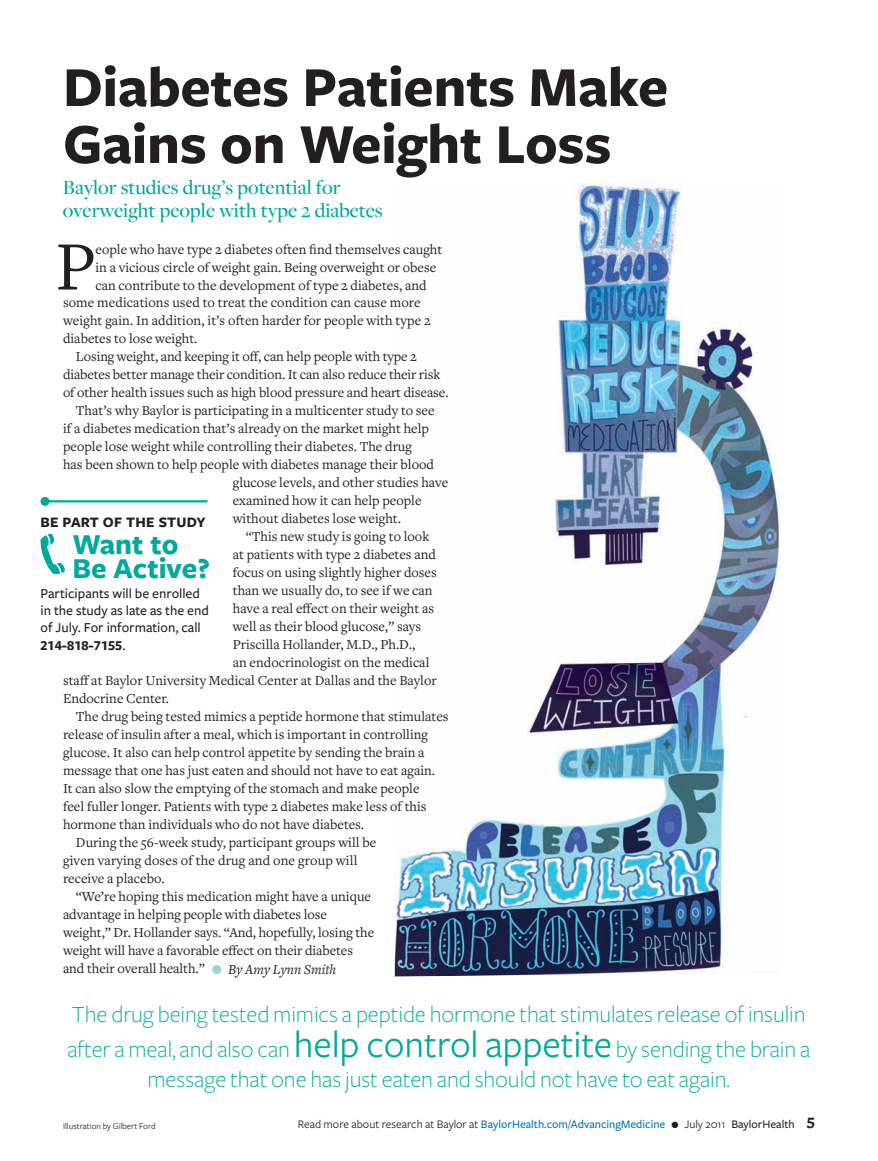
<style>
.page{position:relative;width:878px;height:1161px;background:#fff}
.page>*{position:absolute;margin:0;border:0;box-sizing:border-box;transform-origin:0 0}
.t1{font:71.85px "Freight Text";color:#231f20}
.t2{font:700 58.5px/57px "Freight Sans";letter-spacing:-.005em;color:#231f20}
.t3{font:700 30px/24px "Freight Sans";color:#00a99d}
.t4{font:300 24px/34.5px "Freight Sans";letter-spacing:-.005em;color:#00a99d}
.t5{font:500 21px/22.5px "Freight Display";letter-spacing:.005em;color:#00a99d}
.t6{font:700 15px "Freight Sans";letter-spacing:.015em;color:#231f20}
.t7{font:14.25px "Freight Text";color:#231f20}
.t8{font:500 14.25px/17.2px "Freight Sans";color:#231f20}
.t9{font:12px "Freight Sans";color:#231f20}
.t10{font:9px "Freight Sans";color:#231f20}
.s1{color:#96d5d2}
.s2{font-style:italic}
.s3{font-family:"Freight Sans Bold SC";font-weight:400}
.s4{font-weight:400;font-size:39px}
.s5{font-weight:500;color:#0072bc}
.s6{font-weight:500}
.s7{font-family:"Freight Micro Bold SC";font-size:16.5px}
</style>
<div class="page">
<img style="left:395px;top:183px;width:385px;height:793px">
<hr style="left:45px;top:500px;width:162px;height:2px;background:#00a99d">
<div style="left:40px;top:497px;width:10px;height:9px;background:#00a99d;border-radius:50%"></div>
<svg style="left:40px;top:534px;width:25px;height:40px"></svg>
<p class="t2" style="left:63px;top:61px;width:607px">Diabetes Patients Make<br>Gains on Weight Loss</p>
<p class="t5" style="left:63px;top:177px;width:321px">Baylor studies drug’s potential for overweight people with type 2 diabetes</p>
<p class="t1" style="left:55px;top:227px;width:42px">P</p>
<p class="t7" style="left:95px;top:241px;width:348px">eople who have type 2 diabetes often find themselves caught</p>
<p class="t7" style="left:95px;top:259px;width:342px">in a vicious circle of weight gain. Being overweight or obese</p>
<p class="t7" style="left:95px;top:277px;width:332px">can contribute to the development of type 2 diabetes, and</p>
<p class="t7" style="left:63px;top:295px;width:359px">some medications used to treat the condition can cause more</p>
<p class="t7" style="left:63px;top:313px;width:369px">weight gain. In addition, it’s often harder for people with type 2</p>
<p class="t7" style="left:63px;top:331px;width:136px">diabetes to lose weight.</p>
<p class="t7" style="left:76px;top:349px;width:342px">Losing weight, and keeping it off, can help people with type 2</p>
<p class="t7" style="left:63px;top:367px;width:379px">diabetes better manage their condition. It can also reduce their risk</p>
<p class="t7" style="left:63px;top:385px;width:387px">of other health issues such as high blood pressure and heart disease.</p>
<p class="t7" style="left:76px;top:403px;width:360px">That’s why Baylor is participating in a multicenter study to see</p>
<p class="t7" style="left:63px;top:421px;width:367px">if a diabetes medication that’s already on the market might help</p>
<p class="t7" style="left:63px;top:439px;width:350px">people lose weight while controlling their diabetes. The drug</p>
<p class="t7" style="left:63px;top:457px;width:372px">has been shown to help people with diabetes manage their blood</p>
<p class="t7" style="left:233px;top:475px;width:217px">glucose levels, and other studies have</p>
<p class="t7" style="left:233px;top:493px;width:190px">examined how it can help people</p>
<p class="t7" style="left:233px;top:511px;width:170px">without diabetes lose weight.</p>
<p class="t7" style="left:246px;top:529px;width:185px">“This new study is going to look</p>
<p class="t7" style="left:233px;top:547px;width:205px">at patients with type 2 diabetes and</p>
<p class="t7" style="left:233px;top:565px;width:205px">focus on using slightly higher doses</p>
<p class="t7" style="left:233px;top:583px;width:201px">than we usually do, to see if we can</p>
<p class="t7" style="left:233px;top:601px;width:203px">have a real effect on their weight as</p>
<p class="t7" style="left:233px;top:619px;width:190px">well as their blood glucose,” says</p>
<p class="t7" style="left:233px;top:637px;width:184px">Priscilla Hollander, M.D., Ph.D.,</p>
<p class="t7" style="left:233px;top:655px;width:198px">an endocrinologist on the medical</p>
<p class="t7" style="left:63px;top:673px;width:375px">staff at Baylor University Medical Center at Dallas and the Baylor</p>
<p class="t7" style="left:63px;top:691px;width:108px">Endocrine Center.</p>
<p class="t7" style="left:76px;top:709px;width:374px">The drug being tested mimics a peptide hormone that stimulates</p>
<p class="t7" style="left:63px;top:727px;width:366px">release of insulin after a meal, which is important in controlling</p>
<p class="t7" style="left:63px;top:745px;width:363px">glucose. It also can help control appetite by sending the brain a</p>
<p class="t7" style="left:63px;top:763px;width:373px">message that one has just eaten and should not have to eat again.</p>
<p class="t7" style="left:63px;top:781px;width:358px">It can also slow the emptying of the stomach and make people</p>
<p class="t7" style="left:63px;top:799px;width:365px">feel fuller longer. Patients with type 2 diabetes make less of this</p>
<p class="t7" style="left:63px;top:817px;width:303px">hormone than individuals who do not have diabetes.</p>
<p class="t7" style="left:76px;top:835px;width:302px">During the 56-week study, participant groups will be</p>
<p class="t7" style="left:63px;top:853px;width:296px">given varying doses of the drug and one group will</p>
<p class="t7" style="left:63px;top:871px;width:103px">receive a placebo.</p>
<p class="t7" style="left:76px;top:889px;width:296px">“We’re hoping this medication might have a unique</p>
<p class="t7" style="left:63px;top:907px;width:265px">advantage in helping people with diabetes lose</p>
<p class="t7" style="left:63px;top:925px;width:313px">weight,” Dr. Hollander says. “And, hopefully, losing the</p>
<p class="t7" style="left:63px;top:943px;width:291px">weight will have a favorable effect on their diabetes</p>
<p class="t7" style="left:63px;top:961px;width:275px">and their overall health.” <span class="s1">●</span> <span class="s2">By Amy Lynn Smith</span></p>
<p class="t6" style="left:40px;top:514px;width:167px">BE PART OF THE STUDY</p>
<p class="t3" style="left:72px;top:533px;width:139px">Want to<br>Be Active?</p>
<p class="t8" style="left:40px;top:585px;width:170px">Participants will be enrolled in the study as late as the end of July. For information, call<br><span class="s3">214-818-7155</span>.</p>
<p class="t4" style="left:67px;top:998px;width:744px">The drug being tested mimics a peptide hormone that stimulates release of insulin after a meal, and also can <span class="s4">help control appetite</span> by sending the brain a</p>
<p class="t4" style="left:147px;top:1062px;width:584px">message that one has just eaten and should not have to eat again.</p>
<p class="t10" style="left:63px;top:1121px;width:94px">Illustration by Gilbert Ford</p>
<p class="t9" style="left:298px;top:1118px;width:518px">Read more about research at Baylor at <span class="s5">BaylorHealth.com/AdvancingMedicine</span> ● July 2011 <span class="s6">BaylorHealth</span> <span class="s7">5</span></p>
</div>
